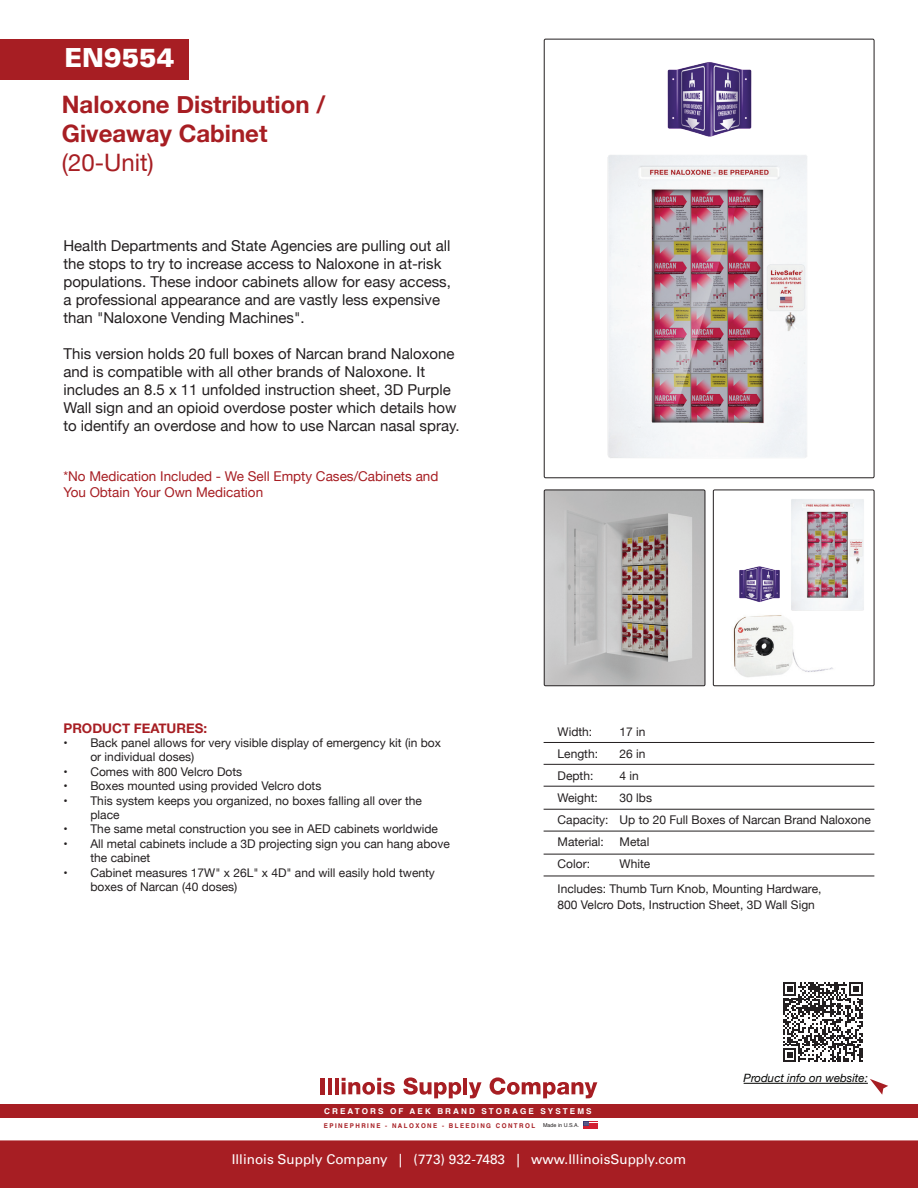
<style>
.page{position:relative;width:918px;height:1188px;background:#fff}
.page>*{position:absolute;margin:0;border:0;box-sizing:border-box;transform-origin:0 0}
.t1{font:900 26.4px "Univers LT";color:#fff}
.t2{font:700 24px/28.8px "Helvetica Neue";color:#a71e23}
.t3{font:24px "Helvetica Neue";color:#a71e23}
.t4{font:15px/18px "Helvetica Neue";color:#231f20}
.t5{font:13.5px/16.2px "Helvetica Neue";color:#a71e23}
.t6{font:13.5px "Univers";color:#fff}
.t7{font:700 13.35px "Helvetica Neue";color:#a71e23}
.t8{font:12px/14.4px "Helvetica Neue";color:#231f20}
.t9{font:italic 11.4px "Helvetica Neue";color:#040503}
.t10{font:700 8.1px "Helvetica";letter-spacing:.26em;color:#fff}
.t11{font:700 6.6px "Helvetica";letter-spacing:.24em;color:#a71e23;scale:.95 1}
.s1{font-weight:400;font-size:5.4px;color:#231f20}
</style>
<div class="page">
<svg style="left:783px;top:982px;width:80px;height:80px"></svg>
<div style="left:713px;top:490px;width:161px;height:196px;border:1px solid #231f20"></div>
<img style="left:546px;top:492px;width:157px;height:192px">
<div style="left:544px;top:490px;width:161px;height:196px;border:1px solid #231f20"></div>
<div style="left:544px;top:39px;width:330px;height:439px;border:1px solid #231f20"></div>
<div style="left:0;top:39px;width:189px;height:41px;background:#a71e23"></div>
<div style="left:0;top:1140px;width:918px;height:48px;background:#a71e23"></div>
<div style="left:0;top:1104px;width:918px;height:13px;background:#a71e23"></div>
<hr style="left:321px;top:1078px;width:4px;height:16px;background:#a71e23">
<hr style="left:328px;top:1078px;width:4px;height:16px;background:#a71e23">
<hr style="left:335px;top:1078px;width:4px;height:16px;background:#a71e23">
<svg style="left:342px;top:1078px;width:53px;height:17px"></svg>
<svg style="left:403px;top:1077px;width:58px;height:21px"></svg>
<hr style="left:463px;top:1078px;width:4px;height:16px;background:#a71e23">
<svg style="left:469px;top:1082px;width:13px;height:16px"></svg>
<svg style="left:490px;top:1077px;width:107px;height:21px"></svg>
<svg style="left:584px;top:1122px;width:14px;height:7px"></svg>
<img style="left:607px;top:155px;width:200px;height:303px">
<img style="left:791px;top:499px;width:73px;height:112px">
<hr style="left:544px;top:742px;width:330px;height:1px;background:#231f20">
<hr style="left:544px;top:764px;width:330px;height:1px;background:#231f20">
<hr style="left:544px;top:786px;width:330px;height:1px;background:#231f20">
<hr style="left:544px;top:809px;width:330px;height:1px;background:#231f20">
<hr style="left:544px;top:831px;width:330px;height:1px;background:#231f20">
<hr style="left:544px;top:854px;width:330px;height:1px;background:#231f20">
<hr style="left:544px;top:876px;width:330px;height:1px;background:#231f20">
<hr style="left:744px;top:1083px;width:124px;height:1px;background:#040503">
<svg style="left:870px;top:1079px;width:18px;height:16px"></svg>
<img style="left:667px;top:62px;width:85px;height:75px">
<img style="left:733px;top:607px;width:114px;height:70px">
<img style="left:739px;top:566px;width:41px;height:36px">
<h1 class="t1" style="left:64px;top:41px;width:111px">EN9554</h1>
<h2 class="t2" style="left:62px;top:91px;width:265px">Naloxone Distribution /<br>Giveaway Cabinet</h2>
<h2 class="t3" style="left:62px;top:145px;width:94px">(20-Unit)</h2>
<p class="t4" style="left:63px;top:237px;width:389px">Health Departments and State Agencies are pulling out all the stops to try to increase access to Naloxone in at-risk populations. These indoor cabinets allow for easy access, a professional appearance and are vastly less expensive than "Naloxone Vending Machines".</p>
<p class="t4" style="left:63px;top:345px;width:398px">This version holds 20 full boxes of Narcan brand Naloxone and is compatible with all other brands of Naloxone. It includes an 8.5 x 11 unfolded instruction sheet, 3D Purple Wall sign and an opioid overdose poster which details how to identify an overdose and how to use Narcan nasal spray.</p>
<p class="t5" style="left:63px;top:469px;width:377px">*No Medication Included - We Sell Empty Cases/Cabinets and<br>You Obtain Your Own Medication</p>
<p class="t7" style="left:63px;top:717px;width:145px">PRODUCT FEATURES:</p>
<p class="t8" style="left:90px;top:736px;width:352px;text-indent:-27px">• Back panel allows for very visible display of emergency kit (in box or individual doses)</p>
<p class="t8" style="left:63px;top:765px;width:180px">• Comes with 800 Velcro Dots</p>
<p class="t8" style="left:63px;top:779px;width:259px">• Boxes mounted using provided Velcro dots</p>
<p class="t8" style="left:90px;top:794px;width:333px;text-indent:-27px">• This system keeps you organized, no boxes falling all over the place</p>
<p class="t8" style="left:63px;top:823px;width:376px">• The same metal construction you see in AED cabinets worldwide</p>
<p class="t8" style="left:90px;top:837px;width:361px;text-indent:-27px">• All metal cabinets include a 3D projecting sign you can hang above the cabinet</p>
<p class="t8" style="left:90px;top:866px;width:346px;text-indent:-27px">• Cabinet measures 17W" x 26L" x 4D" and will easily hold twenty boxes of Narcan (40 doses)</p>
<p class="t8" style="left:558px;top:725px;width:36px">Width:</p>
<p class="t8" style="left:620px;top:725px;width:28px">17 in</p>
<p class="t8" style="left:558px;top:747px;width:42px">Length:</p>
<p class="t8" style="left:620px;top:747px;width:28px">26 in</p>
<p class="t8" style="left:558px;top:769px;width:37px">Depth:</p>
<p class="t8" style="left:620px;top:769px;width:21px">4 in</p>
<p class="t8" style="left:558px;top:791px;width:42px">Weight:</p>
<p class="t8" style="left:558px;top:787px;width:315px;line-height:22px;text-indent:62px">30 lbs<br>Capacity: Up to 20 Full Boxes of Narcan Brand Naloxone<br>Material:</p>
<p class="t8" style="left:620px;top:835px;width:31px">Metal</p>
<p class="t8" style="left:558px;top:857px;width:34px">Color:</p>
<p class="t8" style="left:558px;top:852px;width:265px;line-height:25px;text-indent:62px">White<br>Includes: Thumb Turn Knob, Mounting Hardware,</p>
<p class="t8" style="left:558px;top:898px;width:259px">800 Velcro Dots, Instruction Sheet, 3D Wall Sign</p>
<p class="t9" style="left:744px;top:1070px;width:126px">Product info on website:</p>
<p class="t10" style="left:324px;top:1106px;width:269px">CREATORS OF AEK BRAND STORAGE SYSTEMS</p>
<p class="t11" style="left:324px;top:1121px;width:270px">EPINEPHRINE - NALOXONE - BLEEDING CONTROL <span class="s1">Made in U.S.A.</span></p>
<p class="t6" style="left:232px;top:1151px;width:456px">Illinois Supply Company | (773) 932-7483 | www.IllinoisSupply.com</p>
</div>
